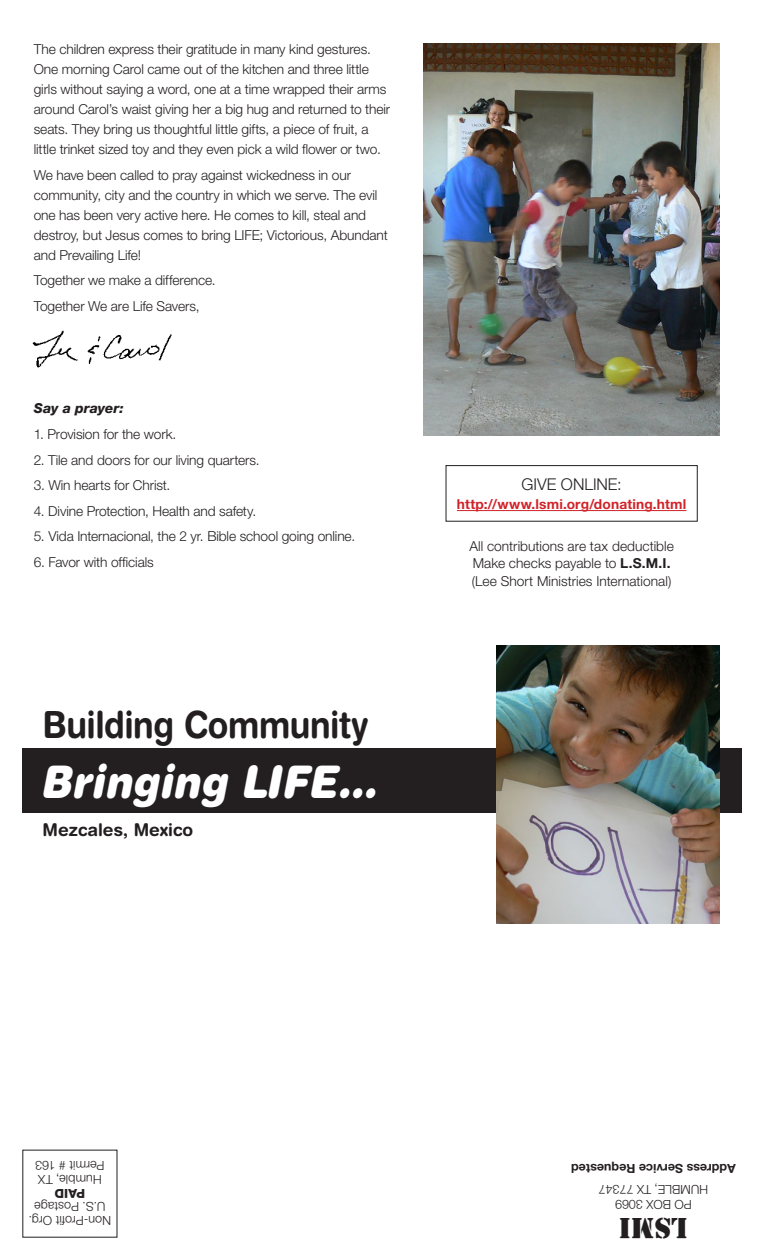
<style>
.page{position:relative;width:765px;height:1260px;background:#fff}
.page>*{position:absolute;margin:0;border:0;box-sizing:border-box;transform-origin:0 0}
.t1{font:italic 900 45px "Helvetica Rounded";color:#fff;scale:.9 1}
.t2{font:700 37.5px "Helvetica Rounded";letter-spacing:-.015em;color:#231f20;scale:.9 1}
.t3{font:30px "Stencil";color:#231f20}
.t4{font:700 17.5px "Helvetica Rounded";color:#231f20}
.t5{font:300 16.25px "Helvetica Neue";color:#231f20}
.Text{font:300 13.75px/20px "Helvetica Neue";letter-spacing:-.01em;color:#231f20}
.t6{font:700 13.75px "Helvetica Neue";letter-spacing:.01em;color:#d1232a}
.Text-2{font:italic 800 13.75px "Helvetica Neue";letter-spacing:-.005em;color:#231f20}
.t7{font:300 12.5px "Helvetica Neue";color:#231f20}
.t8{font:700 12.5px "Helvetica Neue";color:#231f20}
.t9{font:800 12.5px "Helvetica Neue";color:#231f20}
.s1{font-weight:700}
</style>
<div class="page">
<hr style="left:457px;top:510px;width:229px;height:1px;background:#d1232a">
<div style="left:446px;top:465px;width:252px;height:57px;border:1px solid #231f20"></div>
<div style="left:22px;top:749px;width:720px;height:64px;background:#231f20"></div>
<img style="left:32px;top:330px;width:140px;height:38px">
<img style="left:423px;top:43px;width:297px;height:393px">
<img style="left:496px;top:645px;width:224px;height:279px">
<p class="Text" style="left:34px;top:39px;width:358px">The children express their gratitude in many kind gestures.<br>One morning Carol came out of the kitchen and three little girls without saying a word, one at a time wrapped their arms around Carol’s waist giving her a big hug and returned to their seats. They bring us thoughtful little gifts, a piece of fruit, a little trinket sized toy and they even pick a wild flower or two.</p>
<p class="Text" style="left:34px;top:164px;width:356px">We have been called to pray against wickedness in our community, city and the country in which we serve. The evil one has been very active here. He comes to kill, steal and destroy, but Jesus comes to bring LIFE; Victorious, Abundant and Prevailing Life!</p>
<p class="Text" style="left:34px;top:270px;width:183px">Together we make a difference.</p>
<p class="Text" style="left:34px;top:296px;width:167px">Together We are Life Savers,</p>
<p class="Text-2" style="left:34px;top:400px;width:92px">Say a prayer:</p>
<p class="Text" style="left:34px;top:424px;width:144px">1. Provision for the work.</p>
<p class="Text" style="left:34px;top:449px;width:227px">2. Tile and doors for our living quarters.</p>
<p class="Text" style="left:34px;top:475px;width:138px">3. Win hearts for Christ.</p>
<p class="Text" style="left:34px;top:501px;width:224px">4. Divine Protection, Health and safety.</p>
<p class="Text" style="left:34px;top:526px;width:323px">5. Vida Internacional, the 2 yr. Bible school going online.</p>
<p class="Text" style="left:34px;top:552px;width:122px">6. Favor with officials</p>
<p class="t2" style="left:42px;top:702px;width:364px">Building Community</p>
<p class="t1" style="left:39px;top:753px;width:376px">Bringing LIFE...</p>
<p class="t4" style="left:42px;top:819px;width:152px">Mezcales, Mexico</p>
<p class="t5" style="left:522px;top:475px;width:102px">GIVE ONLINE:</p>
<p class="t6" style="left:457px;top:496px;width:231px">http://www.lsmi.org/donating.html</p>
<p class="Text" style="left:469px;top:536px;width:206px">All contributions are tax deductible</p>
<p class="Text" style="left:473px;top:553px;width:199px">Make checks payable to <span class="s1">L.S.M.I.</span></p>
<p class="Text" style="left:472px;top:571px;width:201px">(Lee Short Ministries International)</p>
<p class="t7" style="left:104px;top:1173px;width:71px;rotate:-180deg">Permit # 163</p>
<p class="t7" style="left:102px;top:1187px;width:65px;rotate:-180deg">Humble, TX</p>
<p class="t9" style="left:85px;top:1201px;width:32px;rotate:-180deg">PAID</p>
<p class="t7" style="left:105px;top:1215px;width:72px;rotate:-180deg">U.S. Postage</p>
<p class="t8" style="left:736px;top:1176px;width:166px;rotate:-180deg">Address Service Requested</p>
<p class="t7" style="left:708px;top:1197px;width:111px;rotate:-180deg">HUMBLE, TX 77347</p>
<p class="t7" style="left:692px;top:1212px;width:78px;rotate:-180deg">PO BOX 3069</p>
<p class="t7" style="left:111px;top:1228px;width:84px;rotate:-180deg">Non-Profit Org.</p>
<p class="t3" style="left:688px;top:1245px;width:70px;rotate:-180deg">LSMI</p>
</div>
